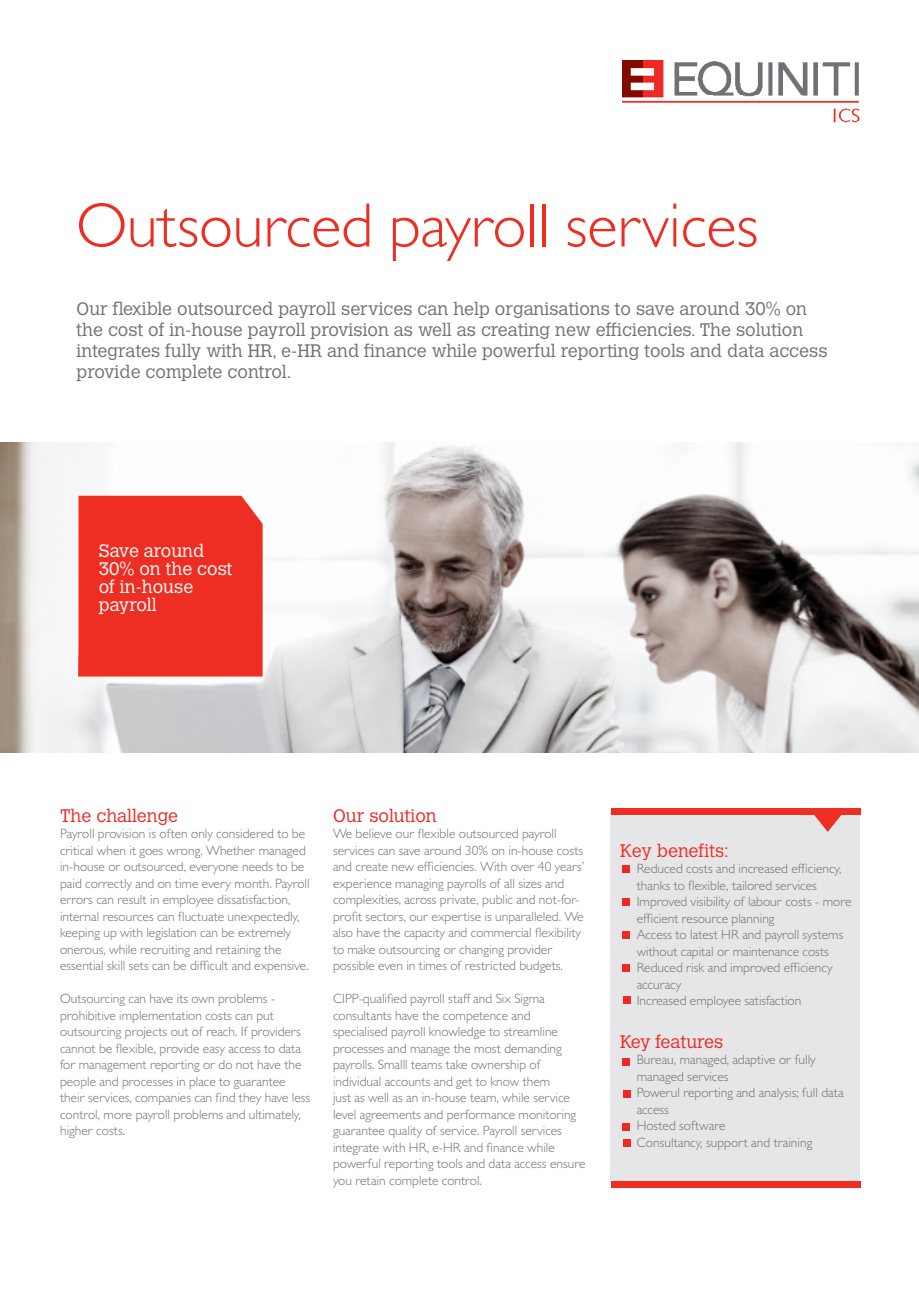
<style>
.page{position:relative;width:919px;height:1289px;background:#fff}
.page>*{position:absolute;margin:0;border:0;box-sizing:border-box;transform-origin:0 0}
.t1{font:300 63px "Gill Sans MT Std";color:#ee2e22}
.t2{font:300 18px/21px "Calvert MT Std";color:#717074}
.t3{font:300 18px/18px "Calvert MT Std";color:#fff}
.t4{font:300 18px "Calvert MT Std";color:#ee2823}
.t5{font:300 18px "Calvert MT Std";color:#ee2e22}
.t6{font:300 13.5px/16.5px "Gill Sans MT Std";color:#717074}
</style>
<div class="page">
<img style="left:0;top:442px;width:918px;height:311px">
<div style="left:78px;top:496px;width:184px;height:180px;background:#ee2e22"></div>
<div style="left:610px;top:813px;width:249px;height:368px;background:#e6e6e8"></div>
<svg style="left:814px;top:815px;width:27px;height:16px"></svg>
<div style="left:622px;top:996px;width:8px;height:8px;background:#ee2823"></div>
<div style="left:622px;top:1089px;width:8px;height:8px;background:#ee2823"></div>
<div style="left:622px;top:1138px;width:8px;height:8px;background:#ee2823"></div>
<div style="left:610px;top:1181px;width:250px;height:6px;background:#ee2e22"></div>
<div style="left:610px;top:808px;width:250px;height:7px;background:#ee2e22"></div>
<div style="left:622px;top:1123px;width:8px;height:7px;background:#ee2823"></div>
<div style="left:622px;top:1058px;width:8px;height:7px;background:#ee2823"></div>
<div style="left:622px;top:865px;width:8px;height:8px;background:#ee2823"></div>
<div style="left:622px;top:931px;width:8px;height:8px;background:#ee2823"></div>
<div style="left:622px;top:897px;width:8px;height:8px;background:#ee2823"></div>
<div style="left:622px;top:964px;width:8px;height:8px;background:#ee2823"></div>
<img style="left:622px;top:60px;width:237px;height:63px">
<p class="t1" style="left:77px;top:187px;width:683px">Outsourced payroll services</p>
<p class="t2" style="left:77px;top:299px;width:752px">Our flexible outsourced payroll services can help organisations to save around 30% on the cost of in-house payroll provision as well as creating new efficiencies. The solution integrates fully with HR, e-HR and finance while powerful reporting tools and data access provide complete control.</p>
<p class="t3" style="left:99px;top:541px;width:135px">Save around<br>30% on the cost of in-house payroll</p>
<p class="t4" style="left:60px;top:805px;width:119px">The challenge</p>
<p class="t6" style="left:60px;top:825px;width:251px">Payroll provision is often only considered to be critical when it goes wrong. Whether managed in-house or outsourced, everyone needs to be paid correctly and on time every month. Payroll errors can result in employee dissatisfaction, internal resources can fluctuate unexpectedly, keeping up with legislation can be extremely onerous, while recruiting and retaining the essential skill sets can be difficult and expensive.</p>
<p class="t6" style="left:60px;top:990px;width:252px">Outsourcing can have its own problems - prohibitive implementation costs can put outsourcing projects out of reach. If providers cannot be flexible, provide easy access to data for management reporting or do not have the people and processes in place to guarantee their services, companies can find they have less control, more payroll problems and ultimately, higher costs.</p>
<p class="t4" style="left:333px;top:805px;width:105px">Our solution</p>
<p class="t6" style="left:333px;top:825px;width:253px">We believe our flexible outsourced payroll services can save around 30% on in-house costs and create new efficiencies. With over 40 years’ experience managing payrolls of all sizes and complexities, across private, public and not-for&shy;profit sectors, our expertise is unparalleled. We also have the capacity and commercial flexibility to make outsourcing or changing provider possible even in times of restricted budgets.</p>
<p class="t6" style="left:333px;top:990px;width:254px">CIPP-qualified payroll staff and Six Sigma consultants have the competence and specialised payroll knowledge to streamline processes and manage the most demanding payrolls. Smalll teams take ownership of individual accounts and get to know them<br>just as well as an in-house team, while service level agreements and performance monitoring guarantee quality of service. Payroll services integrate with HR, e-HR and finance while powerful reporting tools and data access ensure you retain complete control.</p>
<p class="t5" style="left:619px;top:840px;width:110px">Key benefits:</p>
<p class="t6" style="left:636px;top:860px;width:206px">Reduced costs and increased efficiency,</p>
<p class="t6" style="left:636px;top:876px;width:182px">thanks to flexible, tailored services</p>
<p class="t6" style="left:636px;top:893px;width:216px">Improved visibility of labour costs - more</p>
<p class="t6" style="left:636px;top:909px;width:139px">efficient resource planning</p>
<p class="t6" style="left:636px;top:926px;width:208px">Access to latest HR and payroll systems</p>
<p class="t6" style="left:636px;top:942px;width:194px">without capital or maintenance costs</p>
<p class="t6" style="left:636px;top:959px;width:197px">Reduced risk and improved efficiency</p>
<p class="t6" style="left:636px;top:975px;width:46px">accuracy</p>
<p class="t6" style="left:636px;top:992px;width:166px">Increased employee satisfaction</p>
<p class="t4" style="left:619px;top:1031px;width:105px">Key features</p>
<p class="t6" style="left:636px;top:1051px;width:180px">Bureau, managed, adaptive or fully</p>
<p class="t6" style="left:636px;top:1067px;width:93px">managed services</p>
<p class="t6" style="left:636px;top:1084px;width:208px">Powerul reporting and analysis; full data</p>
<p class="t6" style="left:636px;top:1100px;width:34px">access</p>
<p class="t6" style="left:636px;top:1117px;width:90px">Hosted software</p>
<p class="t6" style="left:636px;top:1133px;width:177px">Consultancy, support and training</p>
</div>
